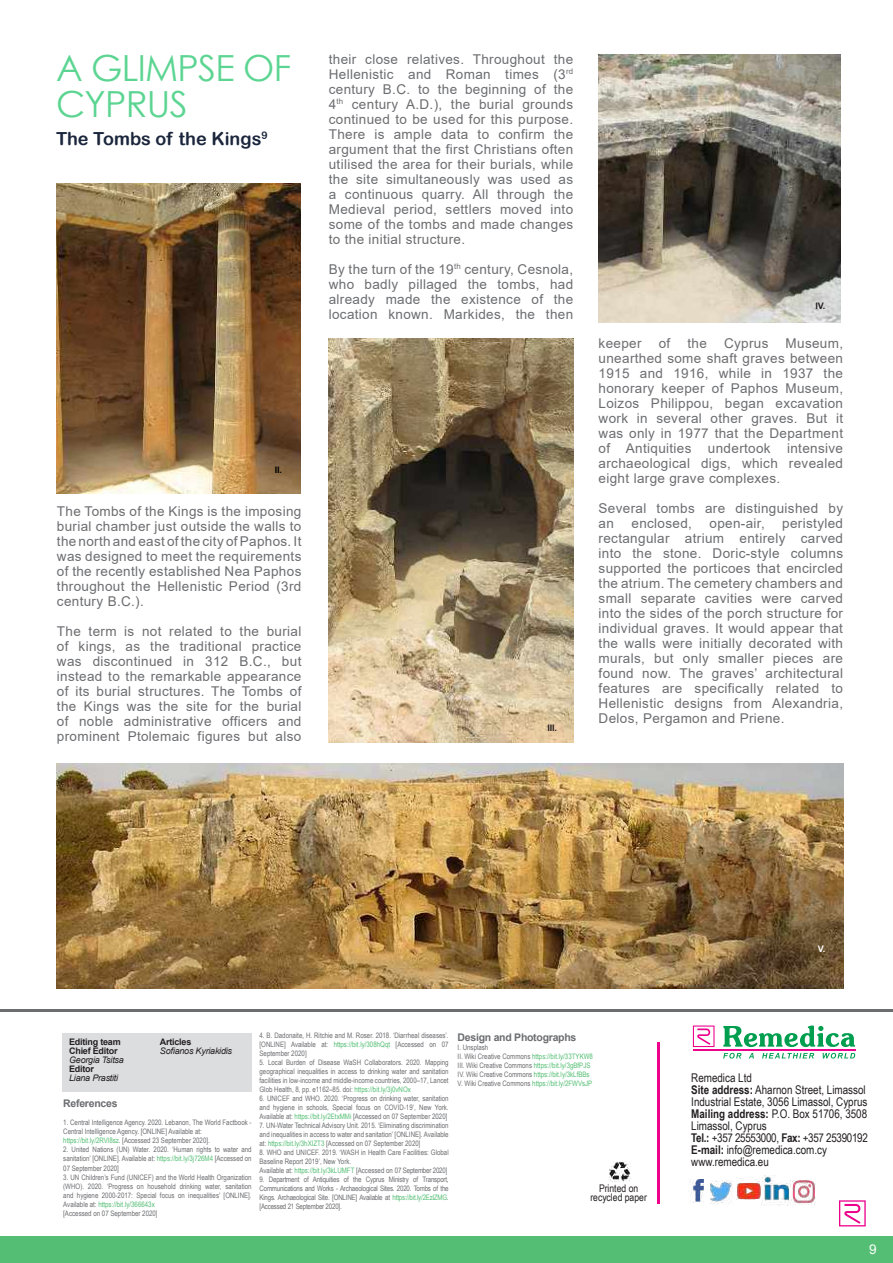
<style>
.page{position:relative;width:893px;height:1263px;background:#fff}
.page>*{position:absolute;margin:0;border:0;box-sizing:border-box;transform-origin:0 0}
.t1{font:36px/36px "Century Gothic";letter-spacing:-.02em;color:#5cd592}
.t2{font:18px "Arial Rounded MT Bold";color:#1b263c}
.t3{font:13.5px/15px "Arial";letter-spacing:.025em;color:#6c6d70;text-align:justify}
.t4{font:13.5px "Arial";color:#fff}
.t5{font:12px/12px "Arial Narrow";color:#231f20}
.t6{font:700 10.5px "Arial";letter-spacing:-.025em;color:#6c6d70}
.t7{font:10.5px/9px "Arial Narrow";color:#231f20;text-align:center}
.t8{font:italic 9px "Arial";letter-spacing:-.025em;color:#231f20}
.t9{font:700 9px/9px "Arial";letter-spacing:-.025em;color:#231f20}
.t10{font:700 9px "Arial";color:#000}
.t11{font:700 9px "Arial";color:#fff}
.t12{font:7.5px/9px "Arial Narrow";color:#6c6d70;text-align:justify}
.s1{color:#54be74}
.s2{font-weight:700}
</style>
<div class="page">
<div style="left:63px;top:1033px;width:189px;height:58px;background:#dcdddf"></div>
<hr style="left:0;top:1009px;width:893px;height:2px;background:#6c6d70">
<div style="left:0;top:1236px;width:893px;height:27px;background:#54be74"></div>
<hr style="left:657px;top:1042px;width:3px;height:161px;background:#ed028c">
<svg style="left:723px;top:1053px;width:132px;height:5px"></svg>
<svg style="left:723px;top:1025px;width:132px;height:22px"></svg>
<svg style="left:693px;top:1025px;width:21px;height:22px"></svg>
<hr style="left:693px;top:1049px;width:162px;height:1px;background:#ed028c">
<img style="left:689px;top:1179px;width:15px;height:24px">
<img style="left:710px;top:1181px;width:23px;height:23px">
<img style="left:737px;top:1176px;width:52px;height:30px">
<img style="left:609px;top:1161px;width:21px;height:20px">
<img style="left:790px;top:1180px;width:25px;height:25px">
<img style="left:599px;top:55px;width:241px;height:267px">
<img style="left:329px;top:338px;width:244px;height:405px">
<img style="left:57px;top:764px;width:786px;height:225px">
<img style="left:56px;top:183px;width:245px;height:310px">
<svg style="left:839px;top:1200px;width:27px;height:26px"></svg>
<h1 class="t1" style="left:56px;top:50px;width:237px">A GLIMPSE OF<br>CYPRUS</h1>
<h2 class="t2" style="left:56px;top:128px;width:213px">The Tombs of the Kings<sup>9</sup></h2>
<p class="t10" style="left:275px;top:464px;width:9px">II.</p>
<p class="t3" style="left:57px;top:504px;width:246px">The Tombs of the Kings is the imposing burial chamber just outside the walls to the north and east of the city of Paphos. It was designed to meet the requirements of the recently established Nea Paphos throughout the Hellenistic Period (3rd century B.C.).</p>
<p class="t3" style="left:57px;top:624px;width:246px">The term is not related to the burial of kings, as the traditional practice was discontinued in 312 B.C., but instead to the remarkable appearance of its burial structures. The Tombs of the Kings was the site for the burial of noble administrative officers and prominent Ptolemaic figures but also</p>
<p class="t3" style="left:329px;top:52px;width:246px">their close relatives. Throughout the Hellenistic and Roman times (3<sup>rd </sup>century B.C. to the beginning of the 4<sup>th</sup> century A.D.), the burial grounds continued to be used for this purpose.<br>There is ample data to confirm the argument that the first Christians often utilised the area for their burials, while the site simultaneously was used as a continuous quarry. All through the Medieval period, settlers moved into some of the tombs and made changes to the initial structure.</p>
<h3 class="t3" style="left:329px;top:262px;width:246px">By the turn of the 19<sup>th</sup> century, Cesnola, who badly pillaged the tombs, had already made the existence of the location known. Markides, the then</h3>
<p class="t9" style="left:548px;top:724px;width:11px">III.</p>
<p class="t9" style="left:815px;top:302px;width:11px">IV.</p>
<h3 class="t3" style="left:599px;top:336px;width:44px">keeper</h3>
<h3 class="t3" style="left:659px;top:336px;width:13px">of</h3>
<h3 class="t3" style="left:687px;top:336px;width:21px">the</h3>
<h3 class="t3" style="left:724px;top:336px;width:46px">Cyprus</h3>
<p class="t3" style="left:599px;top:336px;width:246px;text-indent:187px">Museum, unearthed some shaft graves between 1915 and 1916, while in 1937 the honorary keeper of Paphos Museum, Loizos Philippou, began excavation work in several other graves. But it was only in 1977 that the Department of Antiquities undertook intensive archaeological digs, which revealed eight large grave complexes.</p>
<h3 class="t3" style="left:599px;top:501px;width:246px">Several tombs are distinguished by an</h3>
<p class="t3" style="left:599px;top:516px;width:246px;text-indent:184px">peristyled rectangular atrium entirely carved into the stone. Doric-style columns supported the porticoes that encircled the atrium. The cemetery chambers and small separate cavities were carved into the sides of the porch structure for individual graves. It would appear that the walls were initially decorated with murals, but only smaller pieces are found now. The graves’ architectural features are specifically related to Hellenistic designs from Alexandria, Delos, Pergamon and Priene.</p>
<h3 class="t3" style="left:631px;top:516px;width:62px">enclosed,</h3>
<h3 class="t3" style="left:709px;top:516px;width:57px">open-air,</h3>
<p class="t11" style="left:818px;top:942px;width:9px">V.</p>
<p class="t9" style="left:69px;top:1037px;width:53px">Editing team<br>Chief Editor</p>
<p class="t8" style="left:69px;top:1054px;width:56px">Georgia Tsitsa</p>
<p class="t9" style="left:69px;top:1064px;width:26px">Editor</p>
<p class="t8" style="left:69px;top:1072px;width:51px">Liana Prastiti</p>
<p class="t9" style="left:160px;top:1037px;width:33px">Articles</p>
<p class="t8" style="left:160px;top:1045px;width:74px">Sofianos Kyriakidis</p>
<h3 class="t6" style="left:63px;top:1096px;width:56px">References</h3>
<p class="t12" style="left:63px;top:1118px;width:190px;text-align:left">1. Central Intelligence Agency. 2020. Lebanon, The World Factbook -<br>Central Intelligence Agency. [ONLINE] Available at: <span class="s1">https://bit.ly/2RVl8sz</span>. [Accessed 23 September 2020].</p>
<p class="t12" style="left:63px;top:1145px;width:190px">2. United Nations (UN) Water. 2020. ‘Human rights to water and sanitation’ [ONLINE]. Available at: <span class="s1">https://bit.ly/3j726M4</span> [Accessed on 07 September 2020]</p>
<p class="t12" style="left:63px;top:1172px;width:190px;text-align:left">3. UN Children’s Fund (UNICEF) and the World Health Organization (WHO). 2020. ‘Progress on household drinking water, sanitation and hygiene 2000-2017: Special focus on inequalities’ [ONLINE].<br>Available at: <span class="s1">https://bit.ly/366643x<br></span>[Accessed on 07 September 2020]</p>
<p class="t12" style="left:260px;top:1031px;width:191px">4. B. Dadonaite, H. Ritchie and M. Roser. 2018. ‘Diarrheal diseases’. [ONLINE] Available at: <span class="s1">https://bit.ly/308hQqt</span> [Accessed on 07<br>September 2020]</p>
<p class="t12" style="left:260px;top:1058px;width:191px">5. Local Burden of Disease WaSH Collaborators. 2020. Mapping geographical inequalities in access to drinking water and sanitation facilities in low-income and middle-income countries, 2000–17, Lancet Glob Health, 8, pp. e1162–85. doi: <span class="s1">https://bit.ly/3j0vNOx</span></p>
<p class="t12" style="left:260px;top:1094px;width:191px">6. UNICEF and WHO. 2020. ‘Progress on drinking water, sanitation and hygiene in schools, Special focus on COVID-19’, New York.<br>Available at: <span class="s1">https://bit.ly/2EtxMMi</span> [Accessed on 07 September 2020]</p>
<p class="t12" style="left:260px;top:1121px;width:191px">7. UN-Water Technical Advisory Unit. 2015. ‘Eliminating discrimination and inequalities in access to water and sanitation’ [ONLINE]. Available at: <span class="s1">https://bit.ly/3hXIZT3</span> [Accessed on 07 September 2020]</p>
<p class="t12" style="left:260px;top:1148px;width:191px;text-align:left">8. WHO and UNICEF. 2019. ‘WASH in Health Care Facilities: Global<br>Baseline Report 2019’, New York.<br>Available at: <span class="s1">https://bit.ly/3kLUMFT</span> [Accessed on 07 September 2020]</p>
<p class="t12" style="left:260px;top:1175px;width:191px">9. Department of Antiquities of the Cyprus Ministry of Transport, Communications and Works - Archaeological Sites. 2020. Tombs of the Kings. Archaeological Site. [ONLINE] Available at <span class="s1">https://bit.ly/2EzlZMG</span>. [Accessed 21 September 2020].</p>
<h3 class="t6" style="left:458px;top:1029px;width:120px">Design and Photographs</h3>
<p class="t12" style="left:458px;top:1042px;width:137px;text-align:left">I. Unsplash<br>II. Wiki Creative Commons <span class="s1">https://bit.ly/33TYKW8<br></span>III. Wiki Creative Commons <span class="s1">https://bit.ly/3gBfPJS </span>IV. Wiki Creative Commons <span class="s1">https://bit.ly/3kLfBBs </span>V. Wiki Creative Commons <span class="s1">https://bit.ly/2FWVsJP</span></p>
<h3 class="t7" style="left:590px;top:1184px;width:58px">Printed on recycled paper</h3>
<p class="t5" style="left:691px;top:1071px;width:178px">Remedica Ltd<br><span class="s2">Site address:</span> Aharnon Street, Limassol<br>Industrial Estate, 3056 Limassol, Cyprus<br><span class="s2">Mailing address:</span> P.O. Box 51706, 3508<br>Limassol, Cyprus<br><span class="s2">Tel.:</span> +357 25553000, <span class="s2">Fax:</span> +357 25390192<br><span class="s2">E-mail:</span> info@remedica.com.cy www.remedica.eu</p>
<h3 class="t4" style="left:869px;top:1240px;width:9px">9</h3>
</div>
